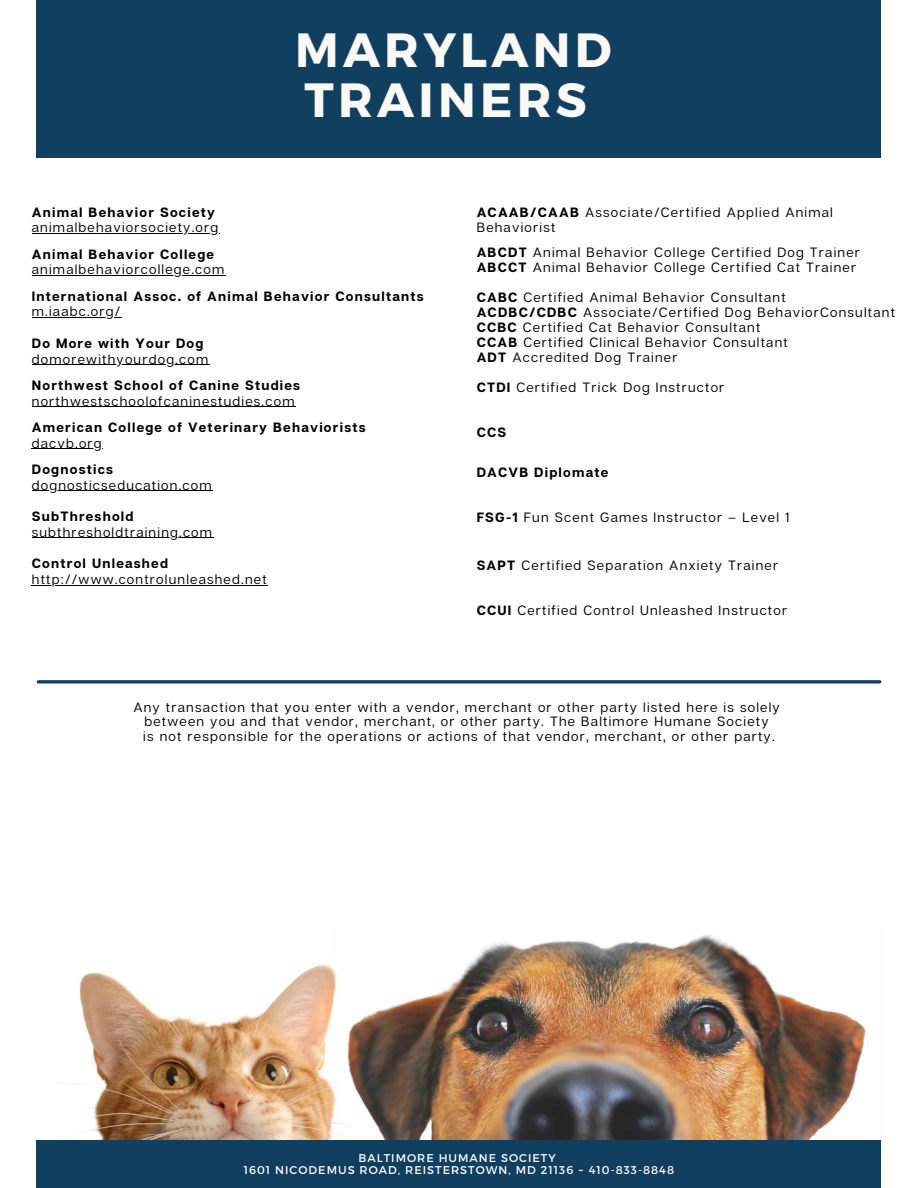
<style>
.page{position:relative;width:918px;height:1188px;background:#fff}
.page>*{position:absolute;margin:0;border:0;box-sizing:border-box;transform-origin:0 0}
.t1{font:700 48px/50.8px "Montserrat";letter-spacing:.09em;color:#faf9f6}
.t2{font:13.5px/15px "Articulat CF";letter-spacing:.09em;color:#000}
.t3{font:700 13.5px "Articulat CF";letter-spacing:.09em;color:#000}
.t4{font:11.25px/12.1px "Montserrat";letter-spacing:.09em;color:#fff;text-align:center}
.s1{font-weight:700}
</style>
<div class="page">
<img style="left:58px;top:965px;width:351px;height:175px">
<div style="left:37px;top:1140px;width:844px;height:48px;background:#113f60"></div>
<div style="left:37px;top:0;width:844px;height:158px;background:#113f60"></div>
<img style="left:331px;top:934px;width:535px;height:205px">
<svg style="left:38px;top:680px;width:842px;height:4px;background:#355c78"></svg>
<hr style="left:32px;top:233px;width:188px;height:1px;background:#000">
<hr style="left:32px;top:275px;width:194px;height:1px;background:#000">
<hr style="left:32px;top:317px;width:90px;height:1px;background:#000">
<hr style="left:32px;top:364px;width:177px;height:1px;background:#000">
<hr style="left:32px;top:406px;width:264px;height:1px;background:#000">
<hr style="left:32px;top:448px;width:71px;height:1px;background:#000">
<hr style="left:32px;top:490px;width:181px;height:1px;background:#000">
<hr style="left:32px;top:538px;width:181px;height:1px;background:#000">
<hr style="left:32px;top:585px;width:236px;height:1px;background:#000">
<h1 class="t1" style="left:295px;top:25px;width:318px">MARYLAND<br>TRAINERS</h1>
<p class="t3" style="left:32px;top:204px;width:185px">Animal Behavior Society</p>
<p class="t2" style="left:32px;top:220px;width:188px">animalbehaviorsociety.org</p>
<p class="t3" style="left:32px;top:246px;width:184px">Animal Behavior College</p>
<p class="t2" style="left:32px;top:262px;width:194px">animalbehaviorcollege.com</p>
<p class="t3" style="left:32px;top:288px;width:393px">International Assoc. of Animal Behavior Consultants</p>
<p class="t2" style="left:32px;top:304px;width:90px">m.iaabc.org/</p>
<p class="t3" style="left:32px;top:335px;width:173px">Do More with Your Dog</p>
<p class="t2" style="left:32px;top:352px;width:178px">domorewithyourdog.com</p>
<p class="t3" style="left:32px;top:377px;width:270px">Northwest School of Canine Studies</p>
<p class="t2" style="left:32px;top:394px;width:264px">northwestschoolofcaninestudies.com</p>
<p class="t3" style="left:32px;top:419px;width:335px">American College of Veterinary Behaviorists</p>
<p class="t2" style="left:32px;top:436px;width:71px">dacvb.org</p>
<p class="t3" style="left:32px;top:461px;width:83px">Dognostics</p>
<p class="t2" style="left:32px;top:478px;width:181px">dognosticseducation.com</p>
<p class="t3" style="left:32px;top:508px;width:103px">SubThreshold</p>
<p class="t2" style="left:32px;top:525px;width:182px">subthresholdtraining.com</p>
<p class="t3" style="left:32px;top:555px;width:138px">Control Unleashed</p>
<p class="t2" style="left:32px;top:572px;width:236px">http://www.controlunleashed.net</p>
<p class="t2" style="left:477px;top:205px;width:358px"><span class="s1">ACAAB/CAAB</span> Associate/Certified Applied Animal<br>Behaviorist</p>
<p class="t2" style="left:477px;top:245px;width:385px"><span class="s1">ABCDT</span> Animal Behavior College Certified Dog Trainer<br><span class="s1">ABCCT</span> Animal Behavior College Certified Cat Trainer</p>
<p class="t2" style="left:477px;top:290px;width:420px"><span class="s1">CABC</span> Certified Animal Behavior Consultant<br><span class="s1">ACDBC/CDBC</span> Associate/Certified Dog BehaviorConsultant <span class="s1">CCBC</span> Certified Cat Behavior Consultant<br><span class="s1">CCAB</span> Certified Clinical Behavior Consultant<br><span class="s1">ADT</span> Accredited Dog Trainer</p>
<p class="t2" style="left:477px;top:380px;width:249px"><span class="s1">CTDI</span> Certified Trick Dog Instructor</p>
<p class="t3" style="left:477px;top:424px;width:31px">CCS</p>
<p class="t3" style="left:477px;top:464px;width:133px">DACVB Diplomate</p>
<p class="t2" style="left:477px;top:510px;width:314px"><span class="s1">FSG-1</span> Fun Scent Games Instructor – Level 1</p>
<p class="t2" style="left:477px;top:558px;width:303px"><span class="s1">SAPT</span> Certified Separation Anxiety Trainer</p>
<p class="t2" style="left:477px;top:603px;width:312px"><span class="s1">CCUI</span> Certified Control Unleashed Instructor</p>
<p class="t2" style="left:133px;top:700px;width:648px;text-align:center">Any transaction that you enter with a vendor, merchant or other party listed here is solely between you and that vendor, merchant, or other party. The Baltimore Humane Society<br>is not responsible for the operations or actions of that vendor, merchant, or other party.</p>
<p class="t4" style="left:244px;top:1152px;width:432px">BALTIMORE HUMANE SOCIETY<br>1601 NICODEMUS ROAD, REISTERSTOWN, MD 21136 ~ 410-833-8848</p>
</div>
